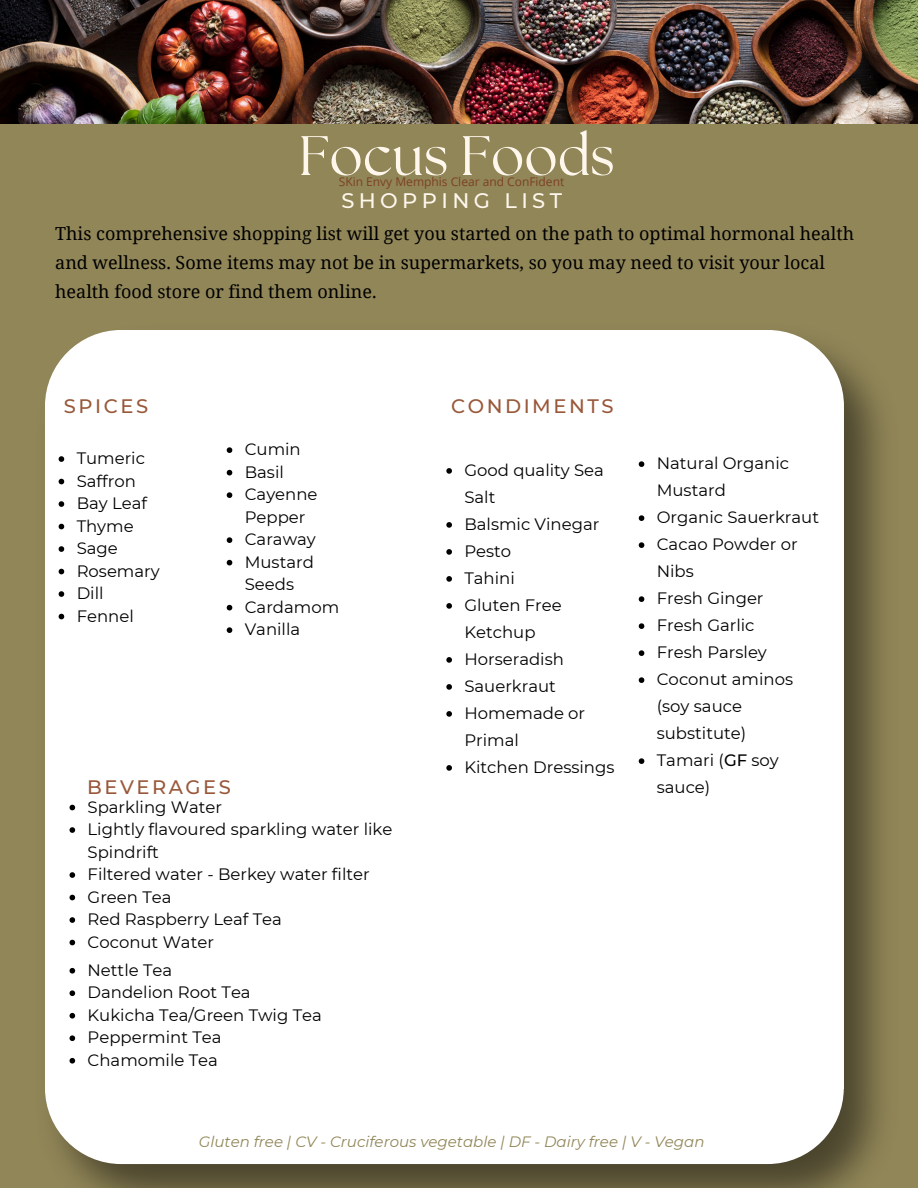
<style>
.page{position:relative;width:918px;height:1188px;background:#918658}
.page>*{position:absolute;margin:0;border:0;box-sizing:border-box;transform-origin:0 0}
.t1{font:55.5px "The Seasons";color:#fff7ec}
.t2{font:500 21px "Montserrat";letter-spacing:.21em;color:#fff7ec}
.t3{font:500 19.5px "Montserrat";letter-spacing:.13em;color:#99583a}
.t4{font:18px/29.2px "Noto Serif";color:#000}
.t5{font:16.5px/27px "Montserrat";color:#000}
.t6{font:italic 15px "Montserrat";color:#918658}
.t7{font:12px "Open Sans";color:#7d4024}
.s1{font-weight:500}
</style>
<div class="page">
<img style="left:45px;top:330px;width:837px;height:858px">
<div style="left:46px;top:331px;width:797px;height:832px;background:#fff;border-radius:75px"></div>
<img style="left:0;top:0;width:918px;height:123px">
<svg style="left:59px;top:456px;width:5px;height:6px"></svg>
<svg style="left:59px;top:479px;width:5px;height:5px"></svg>
<svg style="left:59px;top:501px;width:5px;height:6px"></svg>
<svg style="left:59px;top:524px;width:5px;height:5px"></svg>
<svg style="left:59px;top:546px;width:5px;height:6px"></svg>
<svg style="left:59px;top:569px;width:5px;height:5px"></svg>
<svg style="left:59px;top:591px;width:5px;height:6px"></svg>
<svg style="left:59px;top:614px;width:5px;height:5px"></svg>
<svg style="left:227px;top:447px;width:5px;height:6px"></svg>
<svg style="left:227px;top:470px;width:5px;height:5px"></svg>
<svg style="left:227px;top:492px;width:5px;height:6px"></svg>
<svg style="left:227px;top:537px;width:5px;height:6px"></svg>
<svg style="left:227px;top:560px;width:5px;height:5px"></svg>
<svg style="left:227px;top:605px;width:5px;height:5px"></svg>
<svg style="left:227px;top:627px;width:5px;height:6px"></svg>
<svg style="left:446px;top:468px;width:6px;height:6px"></svg>
<svg style="left:446px;top:522px;width:6px;height:6px"></svg>
<svg style="left:446px;top:549px;width:6px;height:6px"></svg>
<svg style="left:446px;top:576px;width:6px;height:6px"></svg>
<svg style="left:446px;top:603px;width:6px;height:6px"></svg>
<svg style="left:446px;top:657px;width:6px;height:6px"></svg>
<svg style="left:446px;top:684px;width:6px;height:6px"></svg>
<svg style="left:446px;top:711px;width:6px;height:6px"></svg>
<svg style="left:446px;top:765px;width:6px;height:6px"></svg>
<svg style="left:639px;top:461px;width:5px;height:6px"></svg>
<svg style="left:639px;top:515px;width:5px;height:6px"></svg>
<svg style="left:639px;top:542px;width:5px;height:6px"></svg>
<svg style="left:639px;top:596px;width:5px;height:6px"></svg>
<svg style="left:639px;top:623px;width:5px;height:6px"></svg>
<svg style="left:639px;top:650px;width:5px;height:6px"></svg>
<svg style="left:639px;top:677px;width:5px;height:6px"></svg>
<svg style="left:639px;top:758px;width:5px;height:6px"></svg>
<svg style="left:70px;top:805px;width:5px;height:5px"></svg>
<svg style="left:70px;top:827px;width:5px;height:6px"></svg>
<svg style="left:70px;top:872px;width:5px;height:6px"></svg>
<svg style="left:70px;top:895px;width:5px;height:5px"></svg>
<svg style="left:70px;top:917px;width:5px;height:6px"></svg>
<svg style="left:70px;top:940px;width:5px;height:5px"></svg>
<svg style="left:70px;top:968px;width:5px;height:6px"></svg>
<svg style="left:70px;top:990px;width:5px;height:6px"></svg>
<svg style="left:70px;top:1013px;width:5px;height:6px"></svg>
<svg style="left:70px;top:1035px;width:5px;height:6px"></svg>
<svg style="left:70px;top:1058px;width:5px;height:6px"></svg>
<h2 class="t1" style="left:299px;top:131px;width:318px">Focus Foods</h2>
<h3 class="t2" style="left:341px;top:188px;width:222px">SHOPPING LIST</h3>
<p class="t7" style="left:339px;top:173px;width:227px">SKin Envy Memphis Clear and ConFident</p>
<p class="t4" style="left:55px;top:218px;width:800px">This comprehensive shopping list will get you started on the path to optimal hormonal health and wellness. Some items may not be in supermarkets, so you may need to visit your local health food store or find them online.</p>
<h2 class="t3" style="left:64px;top:394px;width:86px">SPICES</h2>
<p class="t5" style="left:77px;top:445px;width:70px">Tumeric</p>
<p class="t5" style="left:77px;top:467px;width:61px">Saffron</p>
<p class="t5" style="left:77px;top:490px;width:72px">Bay Leaf</p>
<p class="t5" style="left:77px;top:512px;width:59px">Thyme</p>
<p class="t5" style="left:77px;top:535px;width:43px">Sage</p>
<p class="t5" style="left:77px;top:557px;width:85px">Rosemary</p>
<p class="t5" style="left:77px;top:580px;width:28px">Dill</p>
<p class="t5" style="left:77px;top:602px;width:59px">Fennel</p>
<p class="t5" style="left:245px;top:436px;width:58px">Cumin</p>
<p class="t5" style="left:245px;top:458px;width:41px">Basil</p>
<p class="t5" style="left:245px;top:483px;width:74px;line-height:22.5px">Cayenne<br>Pepper</p>
<p class="t5" style="left:245px;top:526px;width:73px">Caraway</p>
<p class="t5" style="left:245px;top:551px;width:71px;line-height:22.5px">Mustard<br>Seeds</p>
<p class="t5" style="left:245px;top:593px;width:96px">Cardamom</p>
<p class="t5" style="left:245px;top:616px;width:57px">Vanilla</p>
<h4 class="t3" style="left:87px;top:775px;width:145px">BEVERAGES</h4>
<p class="t5" style="left:88px;top:793px;width:136px">Sparkling Water</p>
<p class="t5" style="left:88px;top:818px;width:306px;line-height:22.5px">Lightly flavoured sparkling water like<br>Spindrift</p>
<p class="t5" style="left:88px;top:861px;width:284px">Filtered water - Berkey water filter</p>
<p class="t5" style="left:88px;top:883px;width:85px">Green Tea</p>
<p class="t5" style="left:88px;top:906px;width:196px">Red Raspberry Leaf Tea</p>
<p class="t5" style="left:88px;top:928px;width:128px">Coconut Water</p>
<p class="t5" style="left:88px;top:956px;width:86px">Nettle Tea</p>
<p class="t5" style="left:88px;top:979px;width:165px">Dandelion Root Tea</p>
<p class="t5" style="left:88px;top:1001px;width:236px">Kukicha Tea/Green Twig Tea</p>
<p class="t5" style="left:88px;top:1024px;width:135px">Peppermint Tea</p>
<p class="t5" style="left:88px;top:1046px;width:132px">Chamomile Tea</p>
<p class="t3" style="left:451px;top:394px;width:164px">CONDIMENTS</p>
<p class="t5" style="left:464px;top:457px;width:141px">Good quality Sea<br>Salt</p>
<p class="t5" style="left:464px;top:511px;width:136px">Balsmic Vinegar</p>
<p class="t5" style="left:464px;top:538px;width:48px">Pesto</p>
<p class="t5" style="left:464px;top:565px;width:52px">Tahini</p>
<p class="t5" style="left:464px;top:592px;width:99px">Gluten Free<br>Ketchup</p>
<p class="t5" style="left:464px;top:646px;width:101px">Horseradish</p>
<p class="t5" style="left:464px;top:673px;width:93px">Sauerkraut</p>
<p class="t5" style="left:464px;top:700px;width:122px">Homemade or<br>Primal</p>
<h2 class="t5" style="left:464px;top:754px;width:152px">Kitchen Dressings</h2>
<p class="t5" style="left:657px;top:450px;width:134px">Natural Organic<br>Mustard</p>
<p class="t5" style="left:657px;top:504px;width:164px">Organic Sauerkraut</p>
<p class="t5" style="left:657px;top:531px;width:142px">Cacao Powder or<br>Nibs</p>
<p class="t5" style="left:657px;top:585px;width:108px">Fresh Ginger</p>
<p class="t5" style="left:657px;top:612px;width:99px">Fresh Garlic</p>
<p class="t5" style="left:657px;top:639px;width:112px">Fresh Parsley</p>
<p class="t5" style="left:657px;top:666px;width:138px">Coconut aminos (soy sauce substitute)</p>
<p class="t5" style="left:657px;top:747px;width:124px">Tamari (<span class="s1">GF</span> soy sauce)</p>
<h2 class="t6" style="left:199px;top:1132px;width:507px">Gluten free | CV - Cruciferous vegetable | DF - Dairy free | V - Vegan</h2>
</div>
